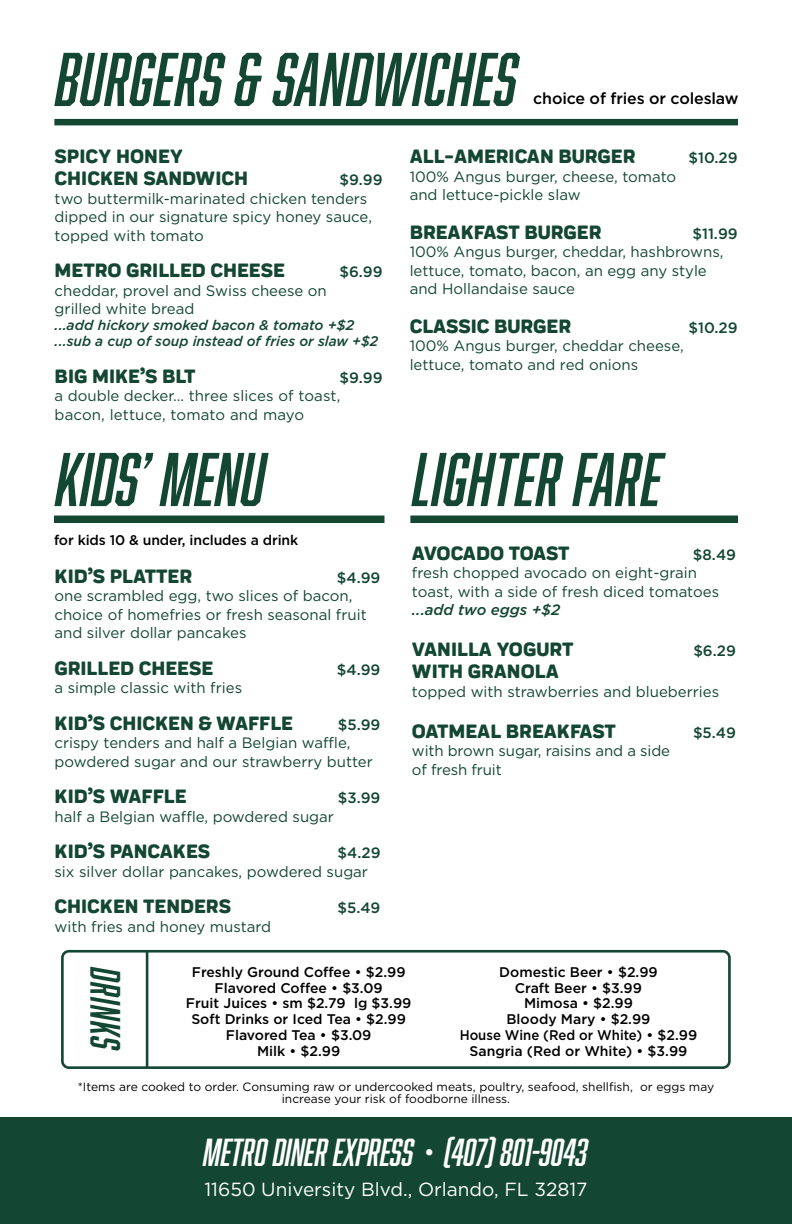
<style>
.page{position:relative;width:792px;height:1224px;background:#fff}
.page>*{position:absolute;margin:0;border:0;box-sizing:border-box;transform-origin:0 0}
.t1{font:italic 70px "Abolition";letter-spacing:.01em;color:#134633}
.t2{font:italic 39.2px "Abolition";color:#134633}
.t3{font:italic 36px "Abolition";color:#fff}
.t4{font:800 20px/22px "Praktika Rounded";color:#134633}
.t5{font:19px "Gotham";color:#fff}
.t6{font:500 16px "Gotham";letter-spacing:-.01em;color:#000}
.t7{font:15px/18.4px "Gotham";color:#134633}
.t8{font:500 15px "Gotham";color:#134633}
.t9{font:italic 500 15px "Gotham";color:#134633}
.t10{font:500 14px/15.8px "Gotham";color:#000;text-align:center}
.t11{font:italic 500 14px/16px "Gotham";color:#134633}
.t12{font:12px/12px "Gotham";color:#000;text-align:center}
.s1{font-style:normal}
</style>
<div class="page">
<div style="left:54px;top:119px;width:684px;height:6px;background:#134633"></div>
<div style="left:410px;top:516px;width:328px;height:7px;background:#134633"></div>
<div style="left:54px;top:516px;width:330px;height:7px;background:#134633"></div>
<div style="left:0;top:1118px;width:792px;height:106px;background:#134633"></div>
<div style="left:61px;top:950px;width:670px;height:119px;border:3px solid #134633;border-radius:7px"></div>
<hr style="left:146px;top:951px;width:2px;height:117px;background:#134633">
<h1 class="t1" style="left:57px;top:39px;width:463px">BURGERS &amp; SANDWICHES</h1>
<p class="t6" style="left:533px;top:89px;width:207px">choice of fries or coleslaw</p>
<h3 class="t4" style="left:55px;top:143px;width:195px">SPICY HONEY<br>CHICKEN SANDWICH</h3>
<p class="t8" style="left:340px;top:171px;width:45px">$9.99</p>
<p class="t7" style="left:55px;top:189px;width:319px">two buttermilk-marinated chicken tenders dipped in our signature spicy honey sauce, topped with tomato</p>
<h3 class="t4" style="left:55px;top:257px;width:232px">METRO GRILLED CHEESE</h3>
<p class="t8" style="left:339px;top:263px;width:45px">$6.99</p>
<p class="t7" style="left:55px;top:281px;width:274px">cheddar, provel and Swiss cheese on grilled white bread</p>
<p class="t11" style="left:55px;top:317px;width:325px">...add hickory smoked bacon &amp; tomato +$2 ...sub a cup of soup instead of fries or slaw +$2</p>
<h3 class="t4" style="left:55px;top:363px;width:142px">BIG MIKE’S BLT</h3>
<p class="t8" style="left:340px;top:369px;width:45px">$9.99</p>
<p class="t7" style="left:55px;top:386px;width:287px">a double decker... three slices of toast, bacon, lettuce, tomato and mayo</p>
<h1 class="t1" style="left:57px;top:439px;width:211px">KIDS’ MENU</h1>
<p class="t10" style="left:54px;top:532px;width:246px">for kids 10 &amp; under, includes a drink</p>
<h3 class="t4" style="left:54px;top:563px;width:139px">KID’S PLATTER</h3>
<p class="t8" style="left:337px;top:569px;width:45px">$4.99</p>
<p class="t7" style="left:55px;top:586px;width:314px">one scrambled egg, two slices of bacon, choice of homefries or fresh seasonal fruit and silver dollar pancakes</p>
<h3 class="t4" style="left:54px;top:655px;width:160px">GRILLED CHEESE</h3>
<p class="t8" style="left:337px;top:661px;width:45px">$4.99</p>
<p class="t7" style="left:55px;top:678px;width:189px">a simple classic with fries</p>
<h3 class="t4" style="left:54px;top:710px;width:240px">KID’S CHICKEN &amp; WAFFLE</h3>
<p class="t8" style="left:338px;top:716px;width:44px">$5.99</p>
<p class="t7" style="left:54px;top:733px;width:320px">crispy tenders and half a Belgian waffle, powdered sugar and our strawberry butter</p>
<h3 class="t4" style="left:54px;top:783px;width:133px">KID’S WAFFLE</h3>
<p class="t8" style="left:338px;top:789px;width:44px">$3.99</p>
<p class="t7" style="left:55px;top:807px;width:281px">half a Belgian waffle, powdered sugar</p>
<h3 class="t4" style="left:54px;top:838px;width:157px">KID’S PANCAKES</h3>
<p class="t8" style="left:338px;top:844px;width:44px">$4.29</p>
<p class="t7" style="left:55px;top:862px;width:315px">six silver dollar pancakes, powdered sugar</p>
<h3 class="t4" style="left:54px;top:893px;width:178px">CHICKEN TENDERS</h3>
<p class="t8" style="left:338px;top:899px;width:44px">$5.49</p>
<p class="t7" style="left:55px;top:917px;width:218px">with fries and honey mustard</p>
<h3 class="t4" style="left:410px;top:143px;width:227px">ALL-AMERICAN BURGER</h3>
<p class="t8" style="left:688px;top:149px;width:51px">$10.29</p>
<p class="t7" style="left:410px;top:167px;width:268px">100% Angus burger, cheese, tomato and lettuce-pickle slaw</p>
<h3 class="t4" style="left:410px;top:219px;width:193px">BREAKFAST BURGER</h3>
<p class="t8" style="left:692px;top:225px;width:47px">$11.99</p>
<p class="t7" style="left:410px;top:242px;width:315px">100% Angus burger, cheddar, hashbrowns, lettuce, tomato, bacon, an egg any style and Hollandaise sauce</p>
<h3 class="t4" style="left:410px;top:313px;width:163px">CLASSIC BURGER</h3>
<p class="t8" style="left:688px;top:319px;width:51px">$10.29</p>
<p class="t7" style="left:410px;top:336px;width:276px">100% Angus burger, cheddar cheese, lettuce, tomato and red onions</p>
<h1 class="t1" style="left:414px;top:439px;width:250px">LIGHTER FARE</h1>
<h3 class="t4" style="left:412px;top:540px;width:159px">AVOCADO TOAST</h3>
<p class="t8" style="left:693px;top:546px;width:45px">$8.49</p>
<p class="t7" style="left:412px;top:564px;width:309px">fresh chopped avocado on eight-grain toast, with a side of fresh diced tomatoes</p>
<p class="t9" style="left:412px;top:602px;width:150px">...add two eggs +$2</p>
<h3 class="t4" style="left:412px;top:637px;width:163px">VANILLA YOGURT</h3>
<p class="t8" style="left:693px;top:643px;width:44px">$6.29</p>
<h3 class="t4" style="left:412px;top:659px;width:148px">WITH GRANOLA</h3>
<p class="t7" style="left:412px;top:682px;width:309px">topped with strawberries and blueberries</p>
<h3 class="t4" style="left:412px;top:718px;width:206px">OATMEAL BREAKFAST</h3>
<p class="t8" style="left:693px;top:724px;width:44px">$5.49</p>
<p class="t7" style="left:412px;top:742px;width:260px">with brown sugar, raisins and a side of fresh fruit</p>
<h2 class="t2" style="left:128px;top:968px;width:86px;rotate:90deg">DRINKS</h2>
<p class="t10" style="left:186px;top:964px;width:227px">Freshly Ground Coffee • $2.99<br>Flavored Coffee • $3.09<br>Fruit Juices • sm $2.79 lg $3.99<br>Soft Drinks or Iced Tea • $2.99<br>Flavored Tea • $3.09<br>Milk • $2.99</p>
<p class="t10" style="left:460px;top:964px;width:239px">Domestic Beer • $2.99<br>Craft Beer • $3.99<br>Mimosa • $2.99<br>Bloody Mary • $2.99<br>House Wine (Red or White) • $2.99<br>Sangria (Red or White) • $3.99</p>
<p class="t12" style="left:78px;top:1081px;width:638px">*Items are cooked to order. Consuming raw or undercooked meats, poultry, seafood, shellfish, or eggs may increase your risk of foodborne illness.</p>
<h3 class="t3" style="left:204px;top:1131px;width:386px">METRO DINER EXPRESS <span class="s1">•</span> (407) 801-9043</h3>
<p class="t5" style="left:205px;top:1178px;width:385px">11650 University Blvd., Orlando, FL 32817</p>
</div>
